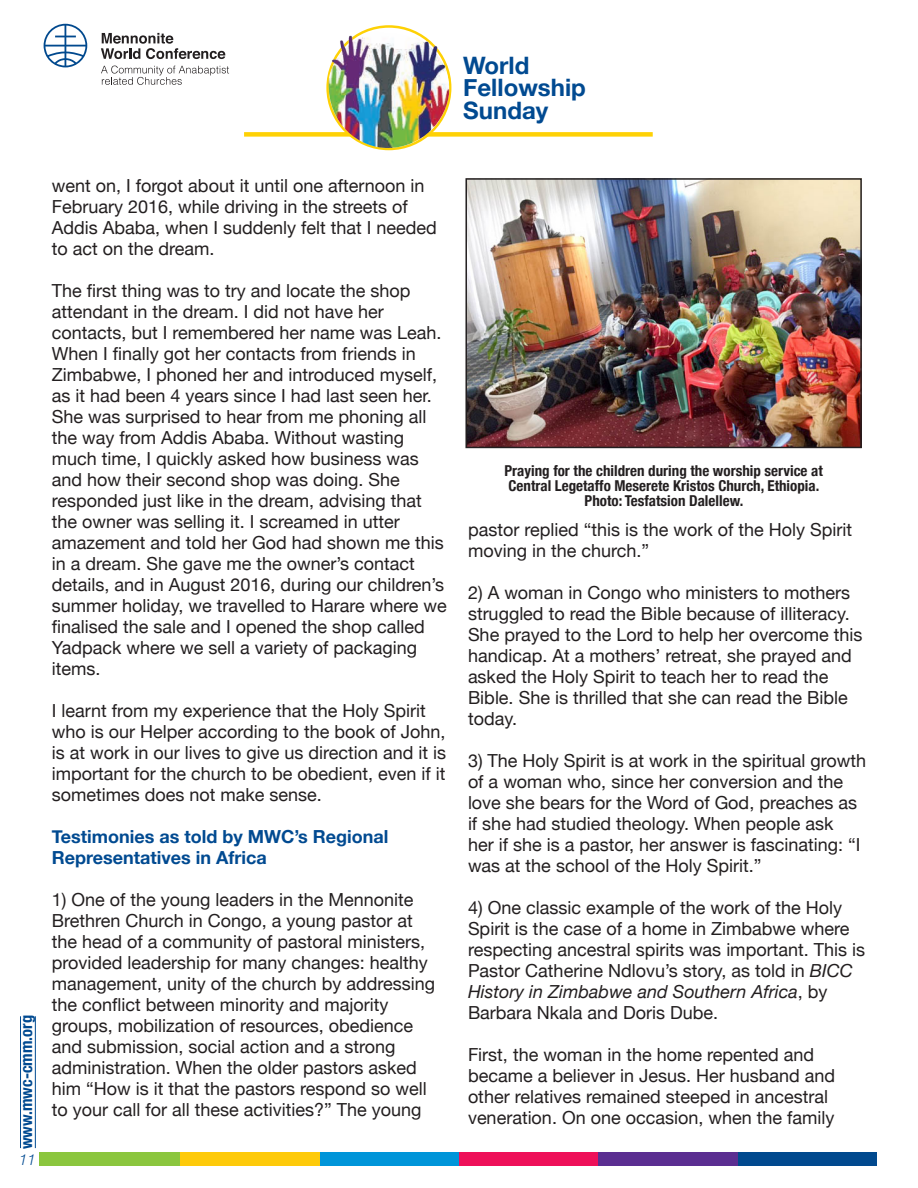
<style>
.page{position:relative;width:918px;height:1188px;background:#fff}
.page>*{position:absolute;margin:0;border:0;box-sizing:border-box;transform-origin:0 0}
.t1{font:700 24px/22.5px "Helvetica Neue";color:#014a91}
.t2{font:18px/21px "Helvetica Neue";color:#231f20}
.t3{font:700 18px/21px "Helvetica Neue";color:#014a91}
.t4{font:700 condensed 16.5px "Helvetica Neue";color:#014a91}
.t5{font:700 condensed 15px "Helvetica Neue";color:#231f20}
.t6{font:italic 300 15px "Helvetica Neue";color:#014a91}
.s1{font-style:italic}
</style>
<div class="page">
<div style="left:244px;top:132px;width:409px;height:5px;background:#fed105"></div>
<img style="left:325px;top:28px;width:125px;height:121px">
<div style="left:736px;top:1153px;width:141px;height:13px;background:#01498e"></div>
<div style="left:597px;top:1153px;width:141px;height:13px;background:#5b2e91"></div>
<div style="left:458px;top:1153px;width:140px;height:13px;background:#ee1059"></div>
<div style="left:318px;top:1153px;width:141px;height:13px;background:#0095d9"></div>
<div style="left:179px;top:1153px;width:140px;height:13px;background:#feca0a"></div>
<div style="left:39px;top:1153px;width:141px;height:13px;background:#8bc63e"></div>
<hr style="left:20px;top:1016px;width:1px;height:132px;background:#014a91">
<hr style="left:35px;top:1016px;width:1px;height:132px;background:#014a91">
<svg style="left:101px;top:33px;width:124px;height:26px"></svg>
<svg style="left:101px;top:66px;width:128px;height:19px"></svg>
<svg style="left:44px;top:24px;width:43px;height:43px"></svg>
<img style="left:468px;top:181px;width:391px;height:264px">
<div style="left:465px;top:178px;width:397px;height:270px;border:2px solid #231f20"></div>
<h1 class="t1" style="left:463px;top:54px;width:124px">World<br>Fellowship<br>Sunday</h1>
<p class="t4" style="left:12px;top:1149px;width:136px;rotate:-90deg">www.mwc-cmm.org</p>
<p class="t6" style="left:19px;top:1148px;width:18px">11</p>
<p class="t2" style="left:52px;top:176px;width:387px">went on, I forgot about it until one afternoon in February 2016, while driving in the streets of Addis Ababa, when I suddenly felt that I needed to act on the dream.</p>
<p class="t2" style="left:52px;top:281px;width:397px">The first thing was to try and locate the shop attendant in the dream. I did not have her contacts, but I remembered her name was Leah.<br>When I finally got her contacts from friends in Zimbabwe, I phoned her and introduced myself, as it had been 4 years since I had last seen her.<br>She was surprised to hear from me phoning all the way from Addis Ababa. Without wasting much time, I quickly asked how business was and how their second shop was doing. She responded just like in the dream, advising that the owner was selling it. I screamed in utter amazement and told her God had shown me this in a dream. She gave me the owner’s contact details, and in August 2016, during our children’s summer holiday, we travelled to Harare where we finalised the sale and I opened the shop called Yadpack where we sell a variety of packaging items.</p>
<p class="t2" style="left:52px;top:701px;width:396px">I learnt from my experience that the Holy Spirit who is our Helper according to the book of John, is at work in our lives to give us direction and it is important for the church to be obedient, even if it sometimes does not make sense.</p>
<p class="t3" style="left:52px;top:827px;width:338px">Testimonies as told by MWC’s Regional<br>Representatives in Africa</p>
<p class="t2" style="left:52px;top:890px;width:385px">1) One of the young leaders in the Mennonite Brethren Church in Congo, a young pastor at the head of a community of pastoral ministers, provided leadership for many changes: healthy management, unity of the church by addressing the conflict between minority and majority groups, mobilization of resources, obedience and submission, social action and a strong administration. When the older pastors asked him “How is it that the pastors respond so well to your call for all these activities?” The young</p>
<p class="t5" style="left:504px;top:458px;width:320px">Praying for the children during the worship service at</p>
<p class="t5" style="left:509px;top:473px;width:312px">Central Legetaffo Meserete Kristos Church, Ethiopia.</p>
<p class="t5" style="left:585px;top:488px;width:160px">Photo: Tesfatsion Dalellew.</p>
<p class="t2" style="left:468px;top:520px;width:386px">pastor replied “this is the work of the Holy Spirit moving in the church.”</p>
<p class="t2" style="left:468px;top:583px;width:396px">2) A woman in Congo who ministers to mothers struggled to read the Bible because of illiteracy.<br>She prayed to the Lord to help her overcome this handicap. At a mothers’ retreat, she prayed and asked the Holy Spirit to teach her to read the Bible. She is thrilled that she can read the Bible today.</p>
<p class="t2" style="left:468px;top:751px;width:400px">3) The Holy Spirit is at work in the spiritual growth of a woman who, since her conversion and the love she bears for the Word of God, preaches as if she had studied theology. When people ask<br>her if she is a pastor, her answer is fascinating: “I was at the school of the Holy Spirit.”</p>
<p class="t2" style="left:468px;top:898px;width:399px">4) One classic example of the work of the Holy Spirit is the case of a home in Zimbabwe where respecting ancestral spirits was important. This is Pastor Catherine Ndlovu’s story, as told in <span class="s1">BICC History in Zimbabwe and Southern Africa</span>, by Barbara Nkala and Doris Dube.</p>
<p class="t2" style="left:468px;top:1045px;width:369px">First, the woman in the home repented and became a believer in Jesus. Her husband and other relatives remained steeped in ancestral veneration. On one occasion, when the family</p>
</div>
